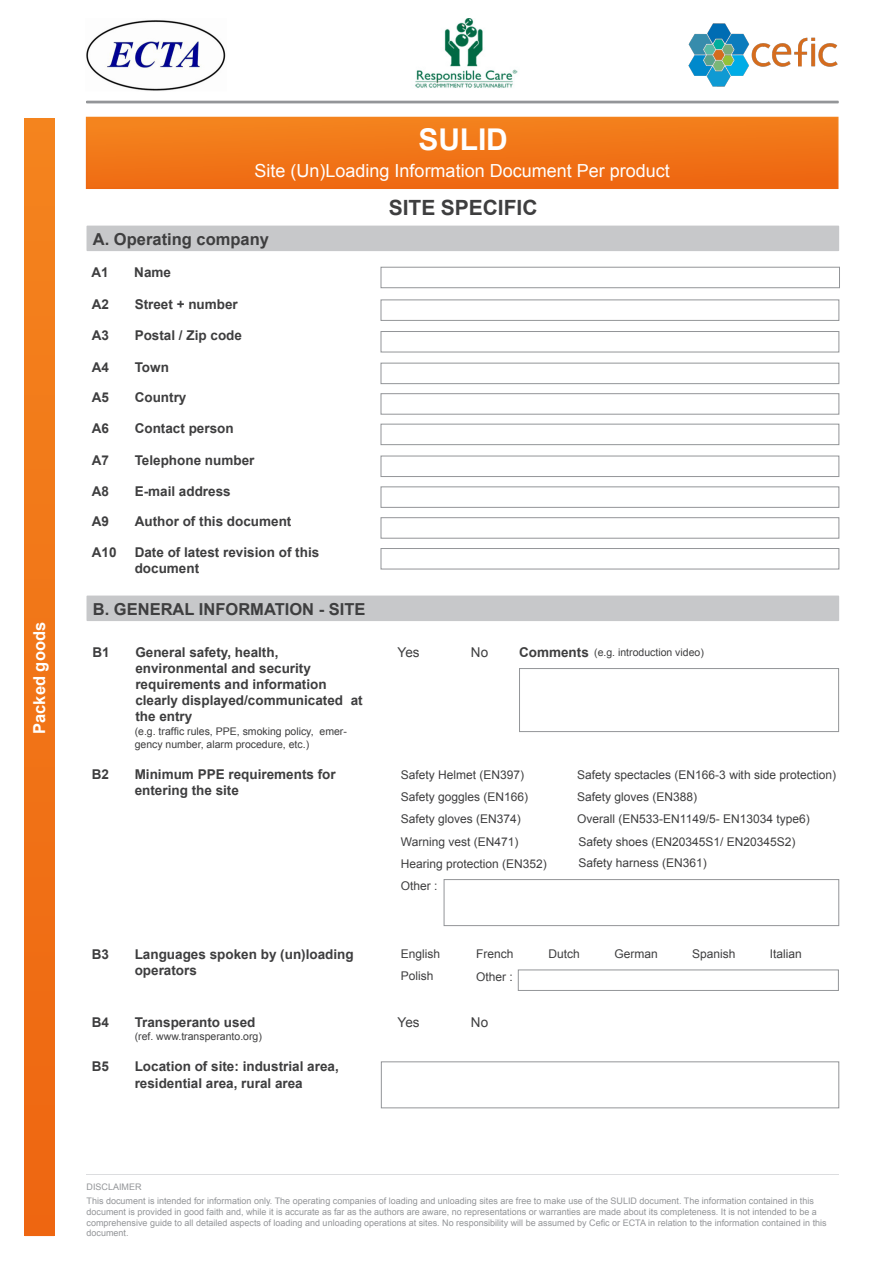
<style>
.page{position:relative;width:893px;height:1263px;background:#fff}
.page>*{position:absolute;margin:0;border:0;box-sizing:border-box;transform-origin:0 0}
.t1{font:700 30px "Arial";letter-spacing:-.005em;color:#fff}
.t2{font:700 21px "Arial";color:#3e3e3f}
.t3{font:18px "Arial";color:#fff}
.t4{font:700 16.5px "Arial";color:#3e3e3f}
.t5{font:700 16.5px "Arial";color:#fff}
.t6{font:700 13.5px/16.2px "Arial";color:#3e3e3f}
.t7{font:13.5px "Arial";color:#3e3e3f}
.t8{font:12px/22.4px "Arial";color:#3e3e3f}
.t9{font:10.5px/12.6px "Arial";color:#3e3e3f}
.t10{font:9px/10.8px "Arial";color:#939598}
</style>
<div class="page">
<img style="left:86px;top:20px;width:140px;height:71px">
<img style="left:415px;top:19px;width:103px;height:69px">
<img style="left:688px;top:23px;width:150px;height:64px">
<div style="left:86px;top:101px;width:753px;height:2px;border:2px solid #939598"></div>
<hr style="left:86px;top:1174px;width:753px;height:1px;background:#dcdddf">
<div style="left:87px;top:226px;width:752px;height:25px;background:#c7c8ca"></div>
<div style="left:87px;top:595px;width:752px;height:26px;background:#c7c8ca;border:2px solid #c7c8ca"></div>
<div style="left:87px;top:117px;width:751px;height:71px;background:linear-gradient(to right,#f27919,#f07116)"></div>
<div style="left:25px;top:119px;width:29px;height:1116px;background:linear-gradient(to bottom,#f4841e,#e61)"></div>
<div style="left:381px;top:267px;width:459px;height:21px;border:1px solid #939598"></div>
<div style="left:381px;top:299px;width:458px;height:22px;border:1px solid #939598"></div>
<div style="left:381px;top:331px;width:458px;height:21px;border:1px solid #939598"></div>
<div style="left:381px;top:363px;width:458px;height:21px;border:1px solid #939598"></div>
<div style="left:381px;top:393px;width:458px;height:22px;border:1px solid #939598"></div>
<div style="left:381px;top:424px;width:458px;height:21px;border:1px solid #939598"></div>
<div style="left:381px;top:456px;width:458px;height:21px;border:1px solid #939598"></div>
<div style="left:381px;top:486px;width:458px;height:22px;border:1px solid #939598"></div>
<div style="left:381px;top:517px;width:458px;height:22px;border:1px solid #939598"></div>
<div style="left:381px;top:548px;width:458px;height:21px;border:1px solid #939598"></div>
<div style="left:519px;top:668px;width:320px;height:64px;border:1px solid #939598"></div>
<div style="left:444px;top:879px;width:395px;height:47px;border:1px solid #939598"></div>
<div style="left:381px;top:1061px;width:458px;height:47px;border:1px solid #939598"></div>
<div style="left:518px;top:969px;width:321px;height:22px;border:1px solid #939598"></div>
<h3 class="t5" style="left:29px;top:734px;width:113px;rotate:-90deg">Packed goods</h3>
<h1 class="t1" style="left:418px;top:120px;width:91px">SULID</h1>
<h3 class="t3" style="left:255px;top:159px;width:417px">Site (Un)Loading Information Document Per product</h3>
<h2 class="t2" style="left:389px;top:194px;width:150px">SITE SPECIFIC</h2>
<h3 class="t4" style="left:93px;top:228px;width:178px">A. Operating company</h3>
<h3 class="t6" style="left:91px;top:265px;width:19px">A1</h3>
<h3 class="t6" style="left:134px;top:265px;width:38px">Name</h3>
<h3 class="t6" style="left:92px;top:296px;width:19px">A2</h3>
<h3 class="t6" style="left:135px;top:296px;width:105px">Street + number</h3>
<h3 class="t6" style="left:92px;top:328px;width:19px">A3</h3>
<h3 class="t6" style="left:135px;top:328px;width:109px">Postal / Zip code</h3>
<h3 class="t6" style="left:92px;top:359px;width:19px">A4</h3>
<h3 class="t6" style="left:135px;top:359px;width:36px">Town</h3>
<h3 class="t6" style="left:92px;top:390px;width:19px">A5</h3>
<h3 class="t6" style="left:92px;top:420px;width:19px">A6</h3>
<h3 class="t6" style="left:92px;top:452px;width:19px">A7</h3>
<h3 class="t6" style="left:135px;top:390px;width:53px">Country</h3>
<h3 class="t6" style="left:135px;top:420px;width:101px">Contact person</h3>
<h3 class="t6" style="left:135px;top:452px;width:121px">Telephone number</h3>
<h3 class="t6" style="left:92px;top:483px;width:19px">A8</h3>
<h3 class="t6" style="left:135px;top:483px;width:98px">E-mail address</h3>
<h3 class="t6" style="left:92px;top:514px;width:19px">A9</h3>
<h3 class="t6" style="left:92px;top:545px;width:26px">A10</h3>
<h3 class="t6" style="left:135px;top:514px;width:158px">Author of this document</h3>
<h3 class="t6" style="left:135px;top:545px;width:186px">Date of latest revision of this document</h3>
<h3 class="t4" style="left:93px;top:598px;width:274px">B. GENERAL INFORMATION - SITE</h3>
<h3 class="t6" style="left:92px;top:644px;width:19px">B1</h3>
<h3 class="t6" style="left:135px;top:644px;width:229px">General safety, health, environmental and security requirements and information clearly displayed/communicated at the entry</h3>
<h3 class="t6" style="left:519px;top:644px;width:71px">Comments</h3>
<h3 class="t7" style="left:398px;top:643px;width:24px">Yes</h3>
<h3 class="t7" style="left:471px;top:643px;width:19px">No</h3>
<p class="t9" style="left:594px;top:646px;width:111px">(e.g. introduction video)</p>
<p class="t9" style="left:135px;top:725px;width:214px">(e.g. traffic rules, PPE, smoking policy, emer&shy;gency number, alarm procedure, etc.)</p>
<h3 class="t6" style="left:92px;top:766px;width:19px">B2</h3>
<h3 class="t6" style="left:135px;top:766px;width:203px">Minimum PPE requirements for entering the site</h3>
<h3 class="t8" style="left:401px;top:763px;width:148px">Safety Helmet (EN397)<br>Safety goggles (EN166)<br>Safety gloves (EN374)<br>Warning vest (EN471)<br>Hearing protection (EN352)</h3>
<h3 class="t8" style="left:577px;top:763px;width:260px">Safety spectacles (EN166-3 with side protection)<br>Safety gloves (EN388)<br>Overall (EN533-EN1149/5- EN13034 type6)<br>Safety shoes (EN20345S1/ EN20345S2)<br>Safety harness (EN361)</h3>
<h3 class="t8" style="left:401px;top:875px;width:38px">Other :</h3>
<h3 class="t6" style="left:92px;top:947px;width:19px">B3</h3>
<h3 class="t6" style="left:135px;top:946px;width:221px">Languages spoken by (un)loading operators</h3>
<h3 class="t8" style="left:401px;top:943px;width:41px">English</h3>
<h3 class="t8" style="left:476px;top:943px;width:39px">French</h3>
<h3 class="t8" style="left:549px;top:943px;width:33px">Dutch</h3>
<h3 class="t8" style="left:614px;top:943px;width:45px">German</h3>
<h3 class="t8" style="left:692px;top:943px;width:45px">Spanish</h3>
<h3 class="t8" style="left:770px;top:943px;width:34px">Italian</h3>
<h3 class="t8" style="left:401px;top:964px;width:34px">Polish</h3>
<h3 class="t8" style="left:476px;top:965px;width:38px">Other :</h3>
<h3 class="t6" style="left:92px;top:1014px;width:19px">B4</h3>
<h3 class="t6" style="left:92px;top:1059px;width:19px">B5</h3>
<h3 class="t6" style="left:135px;top:1014px;width:122px">Transperanto used</h3>
<h3 class="t6" style="left:135px;top:1059px;width:206px">Location of site: industrial area, residential area, rural area</h3>
<p class="t9" style="left:135px;top:1030px;width:129px">(ref. www.transperanto.org)</p>
<h3 class="t7" style="left:398px;top:1013px;width:24px">Yes</h3>
<h3 class="t7" style="left:471px;top:1013px;width:19px">No</h3>
<p class="t10" style="left:87px;top:1182px;width:57px">DISCLAIMER</p>
<p class="t10" style="left:87px;top:1195px;width:742px">This document is intended for information only. The operating companies of loading and unloading sites are free to make use of the SULID document. The information contained in this document is provided in good faith and, while it is accurate as far as the authors are aware, no representations or warranties are made about its completeness. It is not intended to be a comprehensive guide to all detailed aspects of loading and unloading operations at sites. No responsibility will be assumed by Cefic or ECTA in relation to the information contained in this document.</p>
</div>
